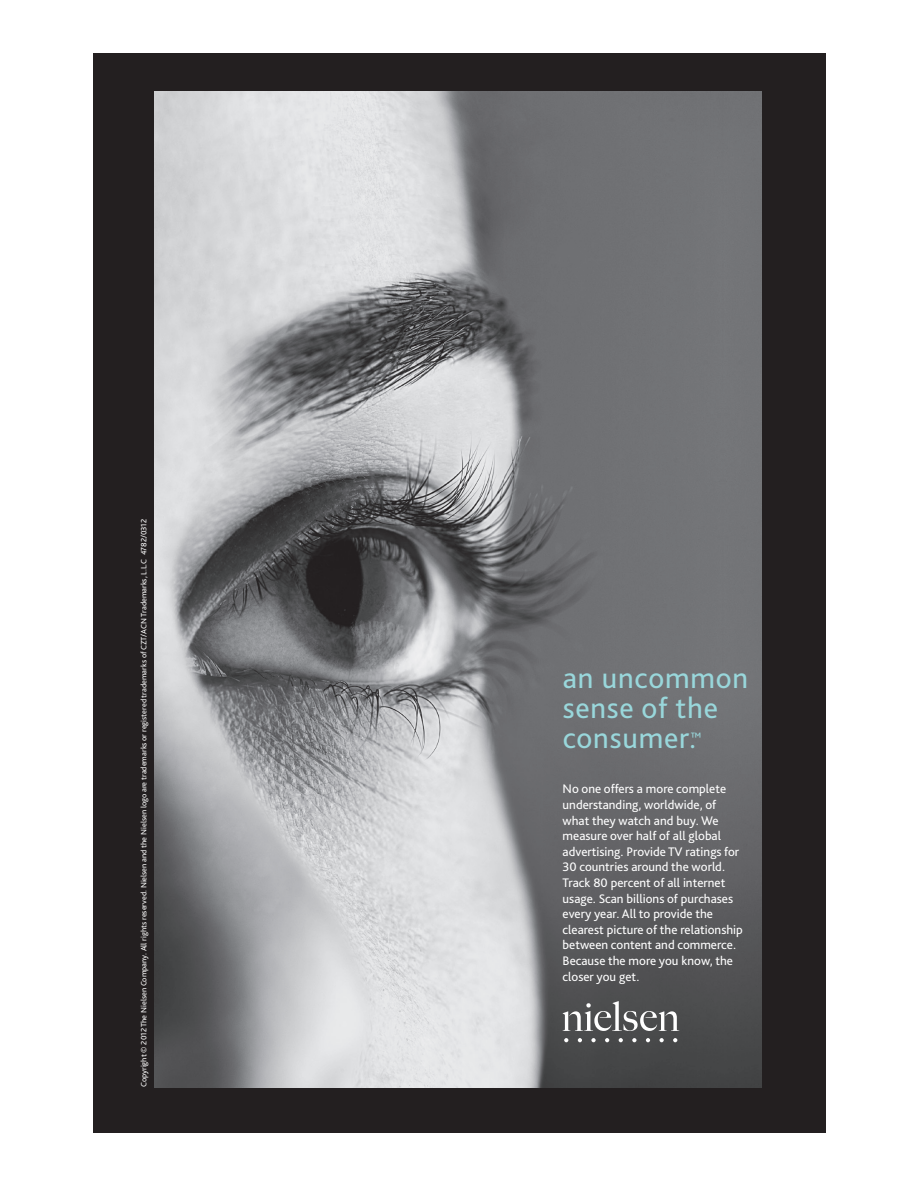
<style>
.page{position:relative;width:918px;height:1188px;background:#fff}
.page>*{position:absolute;margin:0;border:0;box-sizing:border-box;transform-origin:0 0}
.t1{font:30.3px/30.3px "Bliss Pro";letter-spacing:.025em;color:#99d7db}
.t2{font:13.05px/15.6px "Bliss Pro";color:#fff}
.t3{font:12.75px "Bliss Pro";color:#99d7db}
.t4{font:8.1px "Bliss Pro";color:#fff}
</style>
<div class="page">
<div style="left:93px;top:53px;width:732px;height:1080px;background:#231f20"></div>
<img style="left:155px;top:91px;width:607px;height:996px">
<svg style="left:563px;top:1001px;width:116px;height:30px;background:#767778"></svg>
<svg style="left:564px;top:1038px;width:4px;height:4px"></svg>
<svg style="left:578px;top:1038px;width:4px;height:4px"></svg>
<svg style="left:591px;top:1038px;width:5px;height:4px"></svg>
<svg style="left:605px;top:1038px;width:4px;height:4px"></svg>
<svg style="left:619px;top:1038px;width:4px;height:4px"></svg>
<svg style="left:632px;top:1038px;width:5px;height:4px"></svg>
<svg style="left:646px;top:1038px;width:4px;height:4px"></svg>
<svg style="left:673px;top:1038px;width:4px;height:4px"></svg>
<svg style="left:660px;top:1038px;width:4px;height:4px"></svg>
<p class="t4" style="left:139px;top:1087px;width:570px;rotate:-90deg">Copyright © 2012 The Nielsen Company. All rights reserved. Nielsen and the Nielsen logo are trademarks or registered trademarks of CZT/ACN Trademarks, L.L.C 4782/0312</p>
<h1 class="t1" style="left:563px;top:662px;width:187px">an uncommon sense of the consumer.</h1>
<p class="t3" style="left:691px;top:729px;width:12px">™</p>
<p class="t2" style="left:563px;top:781px;width:182px">No one offers a more complete understanding, worldwide, of what they watch and buy. We measure over half of all global advertising. Provide TV ratings for<br>30 countries around the world.<br>Track 80 percent of all internet usage. Scan billions of purchases every year. All to provide the clearest picture of the relationship between content and commerce.<br>Because the more you know, the closer you get.</p>
</div>
